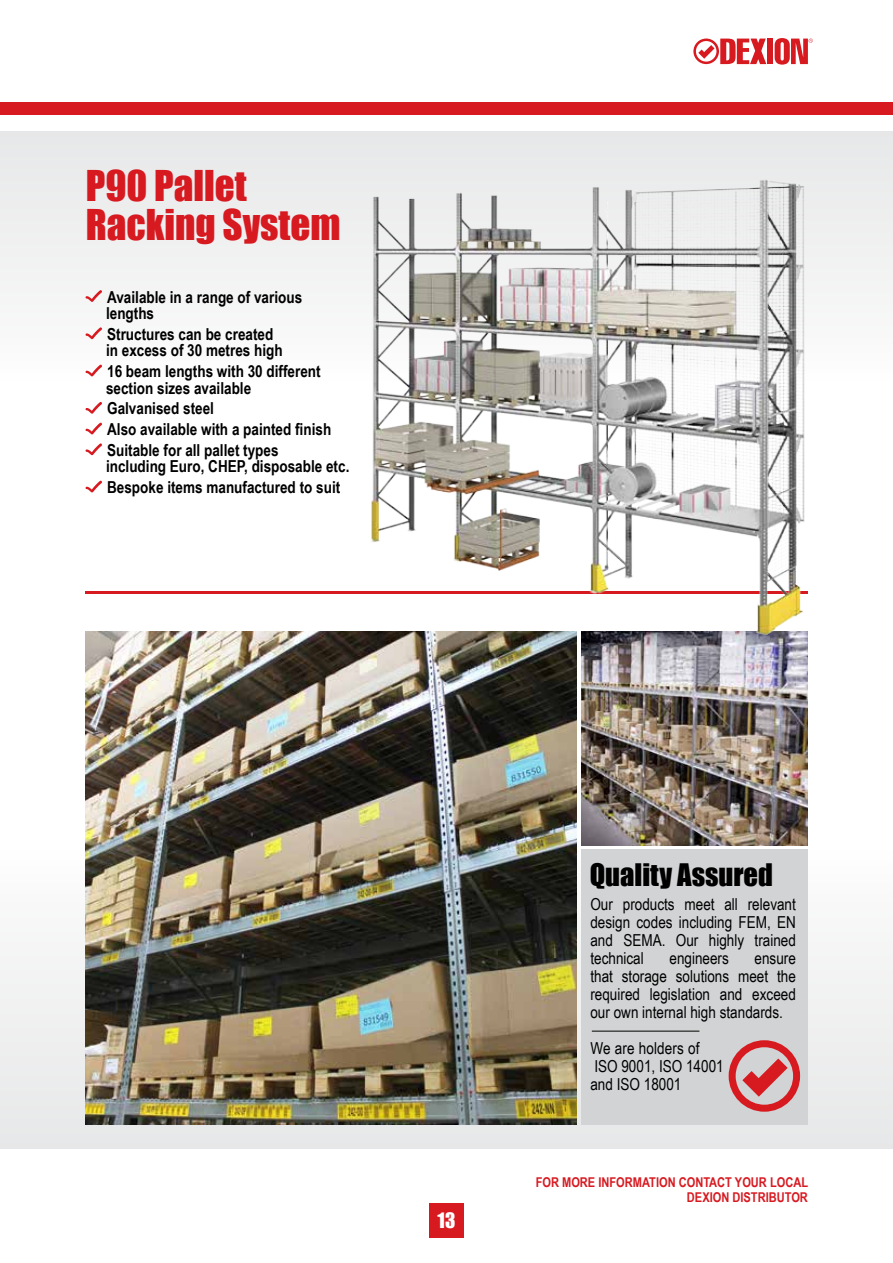
<style>
.page{position:relative;width:893px;height:1263px;background:#fff}
.page>*{position:absolute;margin:0;border:0;box-sizing:border-box;transform-origin:0 0}
.t1{font:39px/39px "Impact";color:#d71920}
.t2{font:28.5px "Impact";color:#000}
.t3{font:19.5px "Impact";color:#fff}
.t4{font:700 16.5px/16.5px "Arial Narrow";color:#000}
.t5{font:16.5px/18px "Arial Narrow";color:#000;text-align:justify}
.t6{font:700 13.5px/15px "Arial Narrow";color:#d71920;text-align:right}
</style>
<div class="page">
<div style="left:0;top:102px;width:893px;height:13px;background:#d71920"></div>
<div style="left:767px;top:39px;width:6px;height:25px;background:#d71920"></div>
<svg style="left:693px;top:39px;width:73px;height:25px"></svg>
<svg style="left:775px;top:38px;width:38px;height:27px"></svg>
<div style="left:429px;top:1203px;width:34px;height:34px;background:#d71920"></div>
<div style="left:0;top:846px;width:893px;height:302px;background:linear-gradient(to bottom,#fdfdfd,#e6e7e8)"></div>
<div style="left:0;top:132px;width:893px;height:251px;background:linear-gradient(to bottom,#e6e7e8,#fdfdfd)"></div>
<hr style="left:85px;top:591px;width:723px;height:2px;background:#d71920">
<div style="left:581px;top:849px;width:227px;height:276px;background:#d1d3d4"></div>
<img style="left:85px;top:631px;width:492px;height:494px">
<img style="left:581px;top:637px;width:227px;height:208px">
<svg style="left:85px;top:289px;width:18px;height:13px"></svg>
<svg style="left:85px;top:327px;width:18px;height:12px"></svg>
<svg style="left:85px;top:364px;width:18px;height:13px"></svg>
<svg style="left:85px;top:402px;width:17px;height:12px"></svg>
<svg style="left:85px;top:422px;width:17px;height:13px"></svg>
<svg style="left:85px;top:443px;width:17px;height:12px"></svg>
<svg style="left:85px;top:480px;width:17px;height:13px"></svg>
<svg style="left:729px;top:1040px;width:71px;height:72px"></svg>
<hr style="left:592px;top:1031px;width:107px;height:1px;background:#000">
<img style="left:366px;top:176px;width:443px;height:461px">
<h1 class="t1" style="left:86px;top:165px;width:256px">P90 Pallet<br>Racking System</h1>
<p class="t4" style="left:106px;top:288px;width:198px">Available in a range of various lengths</p>
<p class="t4" style="left:106px;top:325px;width:178px">Structures can be created in excess of 30 metres high</p>
<p class="t4" style="left:106px;top:362px;width:216px">16 beam lengths with 30 different section sizes available</p>
<p class="t4" style="left:107px;top:397px;width:226px;line-height:20.7px">Galvanised steel<br>Also available with a painted finish<br>Suitable for all pallet types</p>
<p class="t4" style="left:106px;top:455px;width:245px;line-height:20.7px">including Euro, CHEP, disposable etc.<br>Bespoke items manufactured to suit</p>
<p class="t3" style="left:438px;top:1205px;width:19px">13</p>
<h2 class="t2" style="left:590px;top:852px;width:185px">Quality Assured</h2>
<p class="t5" style="left:590px;top:894px;width:207px">Our products meet all relevant design codes including FEM, EN and SEMA. Our highly trained technical</p>
<p class="t5" style="left:669px;top:948px;width:61px">engineers</p>
<p class="t5" style="left:590px;top:948px;width:207px;text-indent:164px">ensure that storage solutions meet the required legislation and exceed our own internal high standards.</p>
<p class="t5" style="left:590px;top:1038px;width:135px;text-align:left">We are holders of<br>ISO 9001, ISO 14001 and ISO 18001</p>
<p class="t6" style="left:536px;top:1174px;width:274px">FOR MORE INFORMATION CONTACT YOUR LOCAL<br>DEXION DISTRIBUTOR</p>
</div>
